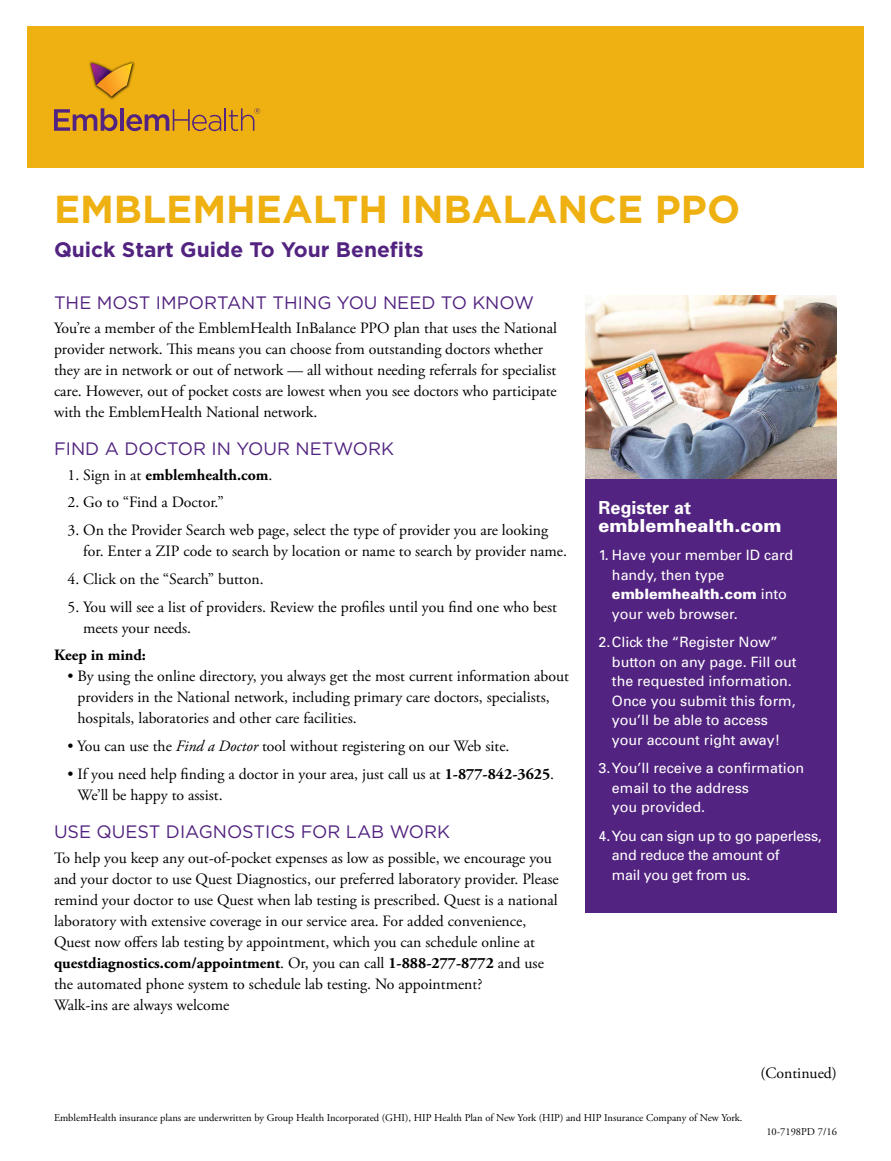
<style>
.page{position:relative;width:891px;height:1161px;background:#fff}
.page>*{position:absolute;margin:0;border:0;box-sizing:border-box;transform-origin:0 0}
.t1{font:700 39px "Gotham";color:#eeb111}
.t2{font:700 21px "Gotham";color:#522380}
.t3{font:18px "Gotham";color:#522380}
.t4{font:900 18px "Univers";color:#fff}
.t5{font:700 18px "Univers";color:#fff}
.t6{font:15.75px/21px "Adobe Garamond Pro";color:#000}
.t7{font:700 15.75px "Adobe Garamond Pro";color:#000}
.t8{font:14.25px/19.5px "Univers";color:#fff}
.t9{font:14.25px/19.5px "Univers";letter-spacing:-.02em;color:#fff}
.t10{font:10.5px "Adobe Garamond Pro";color:#000}
.s1{font-weight:400}
.s2{font-style:italic}
.s3{font-weight:700}
.s4{font-weight:900}
</style>
<div class="page">
<div style="left:27px;top:26px;width:837px;height:142px;background:#eeb111"></div>
<img style="left:89px;top:61px;width:46px;height:39px">
<svg style="left:91px;top:63px;width:41px;height:34px"></svg>
<svg style="left:54px;top:108px;width:63px;height:23px"></svg>
<hr style="left:120px;top:108px;width:4px;height:23px;background:#522380">
<svg style="left:126px;top:108px;width:134px;height:23px"></svg>
<img style="left:585px;top:296px;width:252px;height:183px">
<div style="left:585px;top:479px;width:252px;height:433px;background:#522380"></div>
<h1 class="t1" style="left:54px;top:187px;width:688px">EMBLEMHEALTH INBALANCE PPO</h1>
<h2 class="t2" style="left:54px;top:238px;width:371px">Quick Start Guide To Your Benefits</h2>
<p class="t3" style="left:54px;top:292px;width:482px">THE MOST IMPORTANT THING YOU NEED TO KNOW</p>
<p class="t6" style="left:54px;top:318px;width:505px">You’re a member of the EmblemHealth InBalance PPO plan that uses the National provider network. This means you can choose from outstanding doctors whether they are in network or out of network — all without needing referrals for specialist care. However, out of pocket costs are lowest when you see doctors who participate with the EmblemHealth National network.</p>
<p class="t3" style="left:54px;top:439px;width:342px">FIND A DOCTOR IN YOUR NETWORK</p>
<p class="t7" style="left:68px;top:465px;width:207px"><span class="s1">1. Sign in at</span> emblemhealth.com<span class="s1">.</span></p>
<p class="t6" style="left:68px;top:492px;width:158px">2. Go to “Find a Doctor.”</p>
<p class="t6" style="left:83px;top:520px;width:485px;text-indent:-16px">3. On the Provider Search web page, select the type of provider you are looking for. Enter a ZIP code to search by location or name to search by provider name.</p>
<p class="t6" style="left:68px;top:569px;width:198px">4. Click on the “Search” button.</p>
<p class="t6" style="left:83px;top:597px;width:476px;text-indent:-16px">5. You will see a list of providers. Review the profiles until you find one who best meets your needs.</p>
<p class="t7" style="left:54px;top:646px;width:94px">Keep in mind:</p>
<p class="t6" style="left:78px;top:666px;width:493px;text-indent:-10px">• By using the online directory, you always get the most current information about providers in the National network, including primary care doctors, specialists, hospitals, laboratories and other care facilities.</p>
<p class="t6" style="left:68px;top:736px;width:444px">• You can use the <span class="s2">Find a Doctor</span> tool without registering on our Web site.</p>
<p class="t6" style="left:78px;top:764px;width:478px;text-indent:-10px">• If you need help finding a doctor in your area, just call us at <span class="s3">1-877-842-3625</span>.<br>We’ll be happy to assist.</p>
<p class="t3" style="left:54px;top:822px;width:398px">USE QUEST DIAGNOSTICS FOR LAB WORK</p>
<p class="t6" style="left:54px;top:848px;width:506px">To help you keep any out-of-pocket expenses as low as possible, we encourage you and your doctor to use Quest Diagnostics, our preferred laboratory provider. Please remind your doctor to use Quest when lab testing is prescribed. Quest is a national laboratory with extensive coverage in our service area. For added convenience, Quest now offers lab testing by appointment, which you can schedule online at <span class="s3">questdiagnostics.com/appointment</span>. Or, you can call <span class="s3">1-888-277-8772</span> and use the automated phone system to schedule lab testing. No appointment?<br>Walk-ins are always welcome</p>
<p class="t5" style="left:598px;top:496px;width:94px">Register at</p>
<p class="t4" style="left:598px;top:514px;width:184px">emblemhealth.com</p>
<p class="t8" style="left:612px;top:545px;width:183px;text-indent:-13px">1. Have your member ID card handy, then type <span class="s4">emblemhealth.com</span> into your web browser.</p>
<p class="t8" style="left:612px;top:632px;width:186px;text-indent:-13px">2.Click the “Register Now” button on any page. Fill out the requested information.<br>Once you submit this form, you’ll be able to access your account right away!</p>
<p class="t8" style="left:612px;top:758px;width:194px;text-indent:-13px">3.You’ll receive a confirmation email to the address<br>you provided.</p>
<p class="t9" style="left:612px;top:826px;width:211px;text-indent:-13px">4.You can sign up to go paperless, and reduce the amount of<br>mail you get from us.</p>
<p class="t6" style="left:761px;top:1063px;width:78px">(Continued)</p>
<p class="t10" style="left:54px;top:1111px;width:690px">EmblemHealth insurance plans are underwritten by Group Health Incorporated (GHI), HIP Health Plan of New York (HIP) and HIP Insurance Company of New York.</p>
<p class="t10" style="left:766px;top:1125px;width:72px">10-7198PD 7/16</p>
</div>
